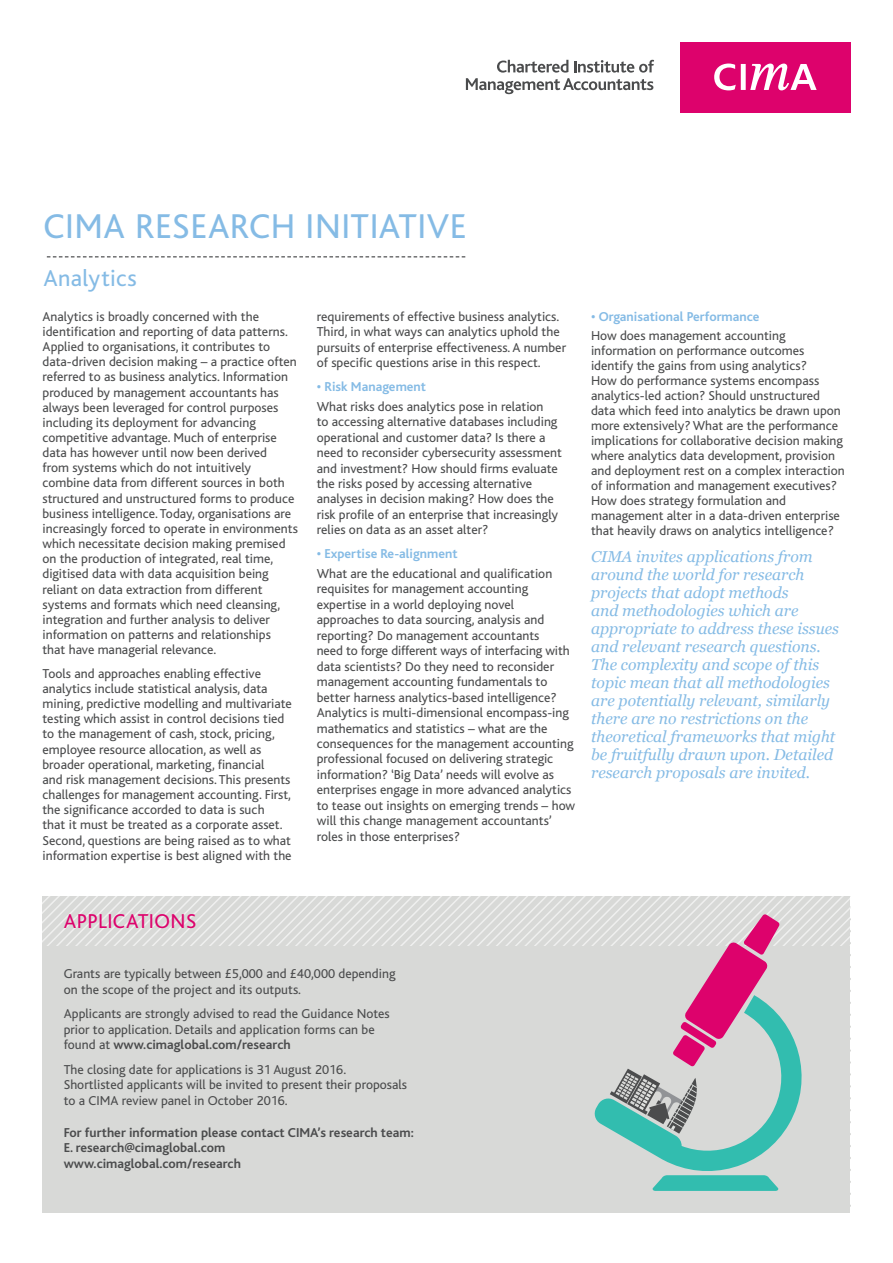
<style>
.page{position:relative;width:893px;height:1263px;background:#fff}
.page>*{position:absolute;margin:0;border:0;box-sizing:border-box;transform-origin:0 0}
.t1{font:36px "Bliss";letter-spacing:.01em;color:#85bbe5}
.t2{font:24px "Bliss";letter-spacing:.015em;color:#85bbe5}
.t3{font:21px "Bliss";letter-spacing:.02em;color:#dd026c}
.Body_copy{font:italic 15.75px/18px "Georgia";color:#85bbe5}
.Body_copy-2{font:13.5px/15.1px "Bliss";color:#4b4c4d}
.t4{font:700 13.5px/15.8px "Bliss";color:#4b4c4d}
.Body_copy-3{font:700 13.5px "Bliss";color:#85bbe5}
.s1{font-weight:700}
</style>
<div class="page">
<div style="left:680px;top:42px;width:170px;height:71px;background:#dd026c"></div>
<svg style="left:714px;top:64px;width:103px;height:26px"></svg>
<svg style="left:466px;top:60px;width:188px;height:34px"></svg>
<div style="left:43px;top:1191px;width:807px;height:22px;background:#d8d9d7"></div>
<svg style="left:43px;top:896px;width:807px;height:295px"></svg>
<svg style="left:47px;top:256px;width:418px;height:1px"></svg>
<p class="t1" style="left:43px;top:207px;width:425px">CIMA RESEARCH INITIATIVE</p>
<p class="t2" style="left:43px;top:265px;width:95px">Analytics</p>
<p class="Body_copy-2" style="left:317px;top:309px;width:251px">requirements of effective business analytics.<br>Third, in what ways can analytics uphold the pursuits of enterprise effectiveness. A number of specific questions arise in this respect.</p>
<p class="Body_copy-3" style="left:317px;top:380px;width:111px">• Risk Management</p>
<p class="Body_copy-2" style="left:317px;top:399px;width:247px">What risks does analytics pose in relation<br>to accessing alternative databases including operational and customer data? Is there a need to reconsider cybersecurity assessment and investment? How should firms evaluate the risks posed by accessing alternative analyses in decision making? How does the risk profile of an enterprise that increasingly relies on data as an asset alter?</p>
<p class="Body_copy-3" style="left:317px;top:547px;width:142px">• Expertise Re-alignment</p>
<p class="Body_copy-2" style="left:317px;top:566px;width:260px">What are the educational and qualification requisites for management accounting expertise in a world deploying novel approaches to data sourcing, analysis and reporting? Do management accountants<br>need to forge different ways of interfacing with data scientists? Do they need to reconsider management accounting fundamentals to better harness analytics-based intelligence?<br>Analytics is multi-dimensional encompass-ing mathematics and statistics – what are the consequences for the management accounting professional focused on delivering strategic information? ‘Big Data’ needs will evolve as enterprises engage in more advanced analytics to tease out insights on emerging trends – how will this change management accountants’ roles in those enterprises?</p>
<p class="Body_copy-2" style="left:43px;top:309px;width:257px">Analytics is broadly concerned with the identification and reporting of data patterns.<br>Applied to organisations, it contributes to data-driven decision making – a practice often referred to as business analytics. Information produced by management accountants has always been leveraged for control purposes including its deployment for advancing competitive advantage. Much of enterprise data has however until now been derived<br>from systems which do not intuitively combine data from different sources in both structured and unstructured forms to produce business intelligence. Today, organisations are increasingly forced to operate in environments which necessitate decision making premised on the production of integrated, real time, digitised data with data acquisition being reliant on data extraction from different systems and formats which need cleansing, integration and further analysis to deliver information on patterns and relationships<br>that have managerial relevance.</p>
<p class="Body_copy-2" style="left:43px;top:666px;width:251px">Tools and approaches enabling effective analytics include statistical analysis, data mining, predictive modelling and multivariate testing which assist in control decisions tied to the management of cash, stock, pricing, employee resource allocation, as well as broader operational, marketing, financial<br>and risk management decisions. This presents challenges for management accounting. First, the significance accorded to data is such<br>that it must be treated as a corporate asset.<br>Second, questions are being raised as to what information expertise is best aligned with the</p>
<p class="Body_copy-3" style="left:591px;top:309px;width:170px">• Organisational Performance</p>
<p class="Body_copy-2" style="left:591px;top:328px;width:255px">How does management accounting information on performance outcomes identify the gains from using analytics?<br>How do performance systems encompass analytics-led action? Should unstructured data which feed into analytics be drawn upon more extensively? What are the performance implications for collaborative decision making where analytics data development, provision and deployment rest on a complex interaction of information and management executives?<br>How does strategy formulation and management alter in a data-driven enterprise that heavily draws on analytics intelligence?</p>
<p class="Body_copy" style="left:591px;top:546px;width:249px">CIMA invites applications from around the world for research projects that adopt methods<br>and methodologies which are appropriate to address these issues and relevant research questions.<br>The complexity and scope of this topic mean that all methodologies are potentially relevant, similarly there are no restrictions on the theoretical frameworks that might be fruitfully drawn upon. Detailed research proposals are invited.</p>
<p class="t3" style="left:64px;top:910px;width:134px">APPLICATIONS</p>
<p class="Body_copy-2" style="left:64px;top:966px;width:333px;line-height:15.8px">Grants are typically between £5,000 and £40,000 depending on the scope of the project and its outputs.</p>
<p class="Body_copy-2" style="left:64px;top:1006px;width:328px;line-height:15.8px">Applicants are strongly advised to read the Guidance Notes prior to application. Details and application forms can be found at <span class="s1">www.cimaglobal.com/research</span></p>
<p class="Body_copy-2" style="left:64px;top:1062px;width:345px;line-height:15.8px">The closing date for applications is 31 August 2016.<br>Shortlisted applicants will be invited to present their proposals to a CIMA review panel in October 2016.</p>
<p class="t4" style="left:64px;top:1125px;width:352px">For further information please contact CIMA’s research team:<br>E. research@cimaglobal.com<br>www.cimaglobal.com/research</p>
</div>
